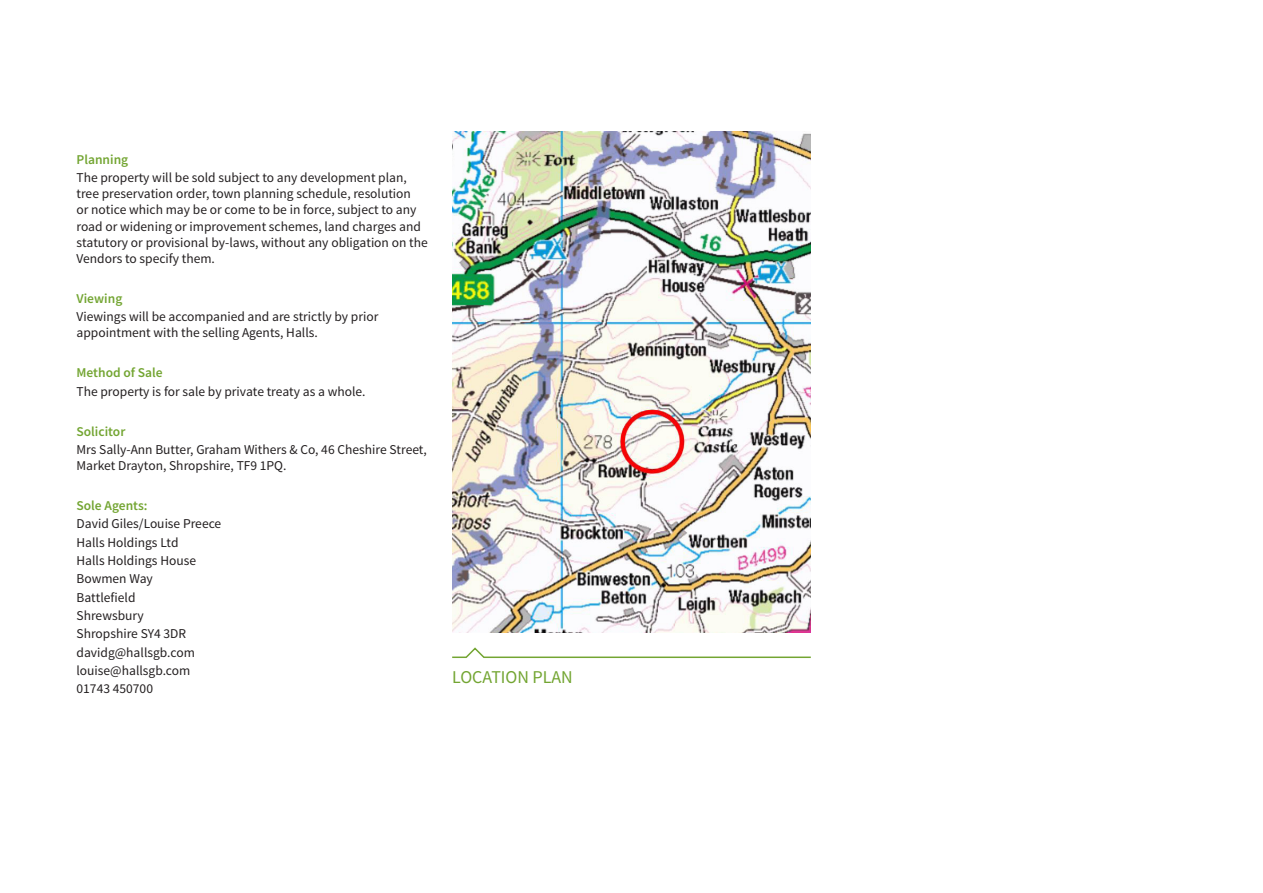
<style>
.page{position:relative;width:1263px;height:893px;background:#fff}
.page>*{position:absolute;margin:0;border:0;box-sizing:border-box;transform-origin:0 0}
.PARTICULARS_SUB_HEADING{font:18px "Source Sans Pro";color:#73a532}
.PARTICULARS_PARAGRAPH{font:13.5px/16.2px "Source Sans Pro";color:#231f20}
.PARTICULARS_PARAGRAPH-2{font:600 13.5px "Source Sans Pro";color:#73a532}
</style>
<div class="page">
<svg style="left:452px;top:647px;width:359px;height:11px"></svg>
<img style="left:452px;top:132px;width:359px;height:500px">
<p class="PARTICULARS_PARAGRAPH-2" style="left:77px;top:150px;width:53px">Planning</p>
<p class="PARTICULARS_PARAGRAPH" style="left:77px;top:170px;width:353px">The property will be sold subject to any development plan, tree preservation order, town planning schedule, resolution<br>or notice which may be or come to be in force, subject to any road or widening or improvement schemes, land charges and statutory or provisional by-laws, without any obligation on the Vendors to specify them.</p>
<p class="PARTICULARS_PARAGRAPH-2" style="left:77px;top:289px;width:47px">Viewing</p>
<p class="PARTICULARS_PARAGRAPH" style="left:77px;top:309px;width:303px">Viewings will be accompanied and are strictly by prior appointment with the selling Agents, Halls.</p>
<p class="PARTICULARS_PARAGRAPH-2" style="left:77px;top:364px;width:88px">Method of Sale</p>
<p class="PARTICULARS_PARAGRAPH" style="left:77px;top:383px;width:291px">The property is for sale by private treaty as a whole.</p>
<p class="PARTICULARS_PARAGRAPH-2" style="left:77px;top:422px;width:50px">Solicitor</p>
<p class="PARTICULARS_PARAGRAPH" style="left:77px;top:442px;width:352px">Mrs Sally-Ann Butter, Graham Withers &amp; Co, 46 Cheshire Street,<br>Market Drayton, Shropshire, TF9 1PQ.</p>
<p class="PARTICULARS_PARAGRAPH-2" style="left:77px;top:497px;width:72px">Sole Agents:</p>
<p class="PARTICULARS_PARAGRAPH" style="left:77px;top:516px;width:146px">David Giles/Louise Preece</p>
<p class="PARTICULARS_PARAGRAPH" style="left:77px;top:534px;width:103px">Halls Holdings Ltd</p>
<p class="PARTICULARS_PARAGRAPH" style="left:77px;top:553px;width:121px">Halls Holdings House</p>
<p class="PARTICULARS_PARAGRAPH" style="left:77px;top:571px;width:78px">Bowmen Way</p>
<p class="PARTICULARS_PARAGRAPH" style="left:77px;top:589px;width:60px">Battlefield</p>
<p class="PARTICULARS_PARAGRAPH" style="left:77px;top:608px;width:69px">Shrewsbury</p>
<p class="PARTICULARS_PARAGRAPH" style="left:77px;top:626px;width:111px">Shropshire SY4 3DR</p>
<p class="PARTICULARS_PARAGRAPH" style="left:77px;top:644px;width:120px">davidg@hallsgb.com</p>
<p class="PARTICULARS_PARAGRAPH" style="left:77px;top:663px;width:115px">louise@hallsgb.com</p>
<p class="PARTICULARS_PARAGRAPH" style="left:77px;top:681px;width:78px">01743 450700</p>
<p class="PARTICULARS_SUB_HEADING" style="left:452px;top:666px;width:122px">LOCATION PLAN</p>
</div>
